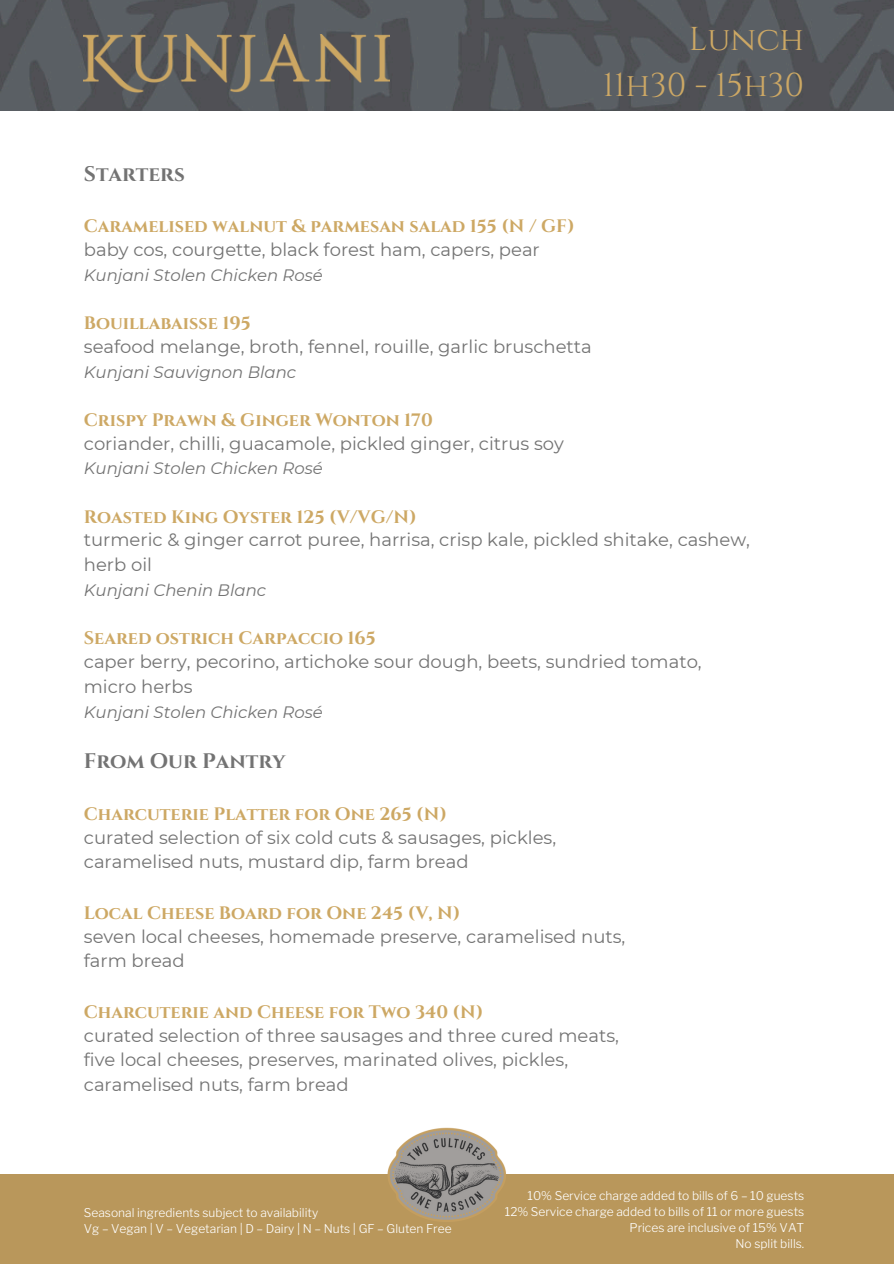
<style>
.page{position:relative;width:894px;height:1264px;background:#fff}
.page>*{position:absolute;margin:0;border:0;box-sizing:border-box;transform-origin:0 0}
.t1{font:33px/46.2px "Cinzel";color:#cda864;text-align:right}
.t2{font:700 21px "Cinzel";color:#737373}
.t3{font:18px/24.2px "Montserrat";color:#737373}
.t4{font:italic 16.5px "Montserrat";color:#737373}
.t5{font:300 12px "Libre Franklin";color:#fff}
.s1{font-family:"Cinzel";font-weight:700;color:#cda864}
</style>
<div class="page">
<div style="left:0;top:1174px;width:893px;height:89px;background:#b9975b"></div>
<img style="left:387px;top:1127px;width:119px;height:95px">
<img style="left:0;top:0;width:893px;height:110px">
<img style="left:84px;top:34px;width:305px;height:59px">
<h2 class="t1" style="left:602px;top:17px;width:203px">Lunch<br>11h30 - 15h30</h2>
<h3 class="t2" style="left:84px;top:160px;width:102px">Starters</h3>
<h3 class="t3" style="left:84px;top:214px;width:492px;line-height:23.7px"><span class="s1">Caramelised walnut &amp; parmesan salad 155 (N / GF) </span>baby cos, courgette, black forest ham, capers, pear</h3>
<h3 class="t4" style="left:84px;top:265px;width:240px">Kunjani Stolen Chicken Rosé</h3>
<h3 class="t3" style="left:84px;top:311px;width:509px;line-height:23.7px"><span class="s1">Bouillabaisse 195<br></span>seafood melange, broth, fennel, rouille, garlic bruschetta</h3>
<h3 class="t4" style="left:84px;top:361px;width:214px">Kunjani Sauvignon Blanc</h3>
<h3 class="t3" style="left:84px;top:408px;width:481px;line-height:23.7px"><span class="s1">Crispy Prawn &amp; Ginger Wonton 170<br></span>coriander, chilli, guacamole, pickled ginger, citrus soy</h3>
<h3 class="t4" style="left:84px;top:458px;width:240px">Kunjani Stolen Chicken Rosé</h3>
<h3 class="t3" style="left:84px;top:504px;width:667px"><span class="s1">Roasted King Oyster 125 (V/VG/N)<br></span>turmeric &amp; ginger carrot puree, harrisa, crisp kale, pickled shitake, cashew, herb oil</h3>
<h3 class="t4" style="left:84px;top:580px;width:184px">Kunjani Chenin Blanc</h3>
<h2 class="t3" style="left:84px;top:626px;width:619px"><span class="s1">Seared ostrich Carpaccio 165<br></span>caper berry, pecorino, artichoke sour dough, beets, sundried tomato, micro herbs</h2>
<h2 class="t4" style="left:84px;top:701px;width:240px">Kunjani Stolen Chicken Rosé</h2>
<h3 class="t2" style="left:84px;top:747px;width:203px">From Our Pantry</h3>
<h3 class="t3" style="left:84px;top:801px;width:473px"><span class="s1">Charcuterie Platter for One 265 (N)<br></span>curated selection of six cold cuts &amp; sausages, pickles, caramelised nuts, mustard dip, farm bread</h3>
<h3 class="t3" style="left:84px;top:900px;width:543px"><span class="s1">Local Cheese Board for One 245 (V, N)<br></span>seven local cheeses, homemade preserve, caramelised nuts, farm bread</h3>
<p class="t3" style="left:84px;top:999px;width:536px"><span class="s1">Charcuterie and Cheese for Two 340 (N)<br></span>curated selection of three sausages and three cured meats, five local cheeses, preserves, marinated olives, pickles, caramelised nuts, farm bread</p>
<p class="t5" style="left:84px;top:1205px;width:236px">Seasonal ingredients subject to availability</p>
<p class="t5" style="left:84px;top:1221px;width:369px">Vg – Vegan | V – Vegetarian | D – Dairy | N – Nuts | GF – Gluten Free</p>
<p class="t5" style="left:527px;top:1187px;width:278px">10% Service charge added to bills of 6 – 10 guests</p>
<p class="t5" style="left:504px;top:1203px;width:301px">12% Service charge added to bills of 11 or more guests</p>
<p class="t5" style="left:629px;top:1219px;width:176px">Prices are inclusive of 15% VAT</p>
<p class="t5" style="left:735px;top:1235px;width:70px">No split bills.</p>
</div>
